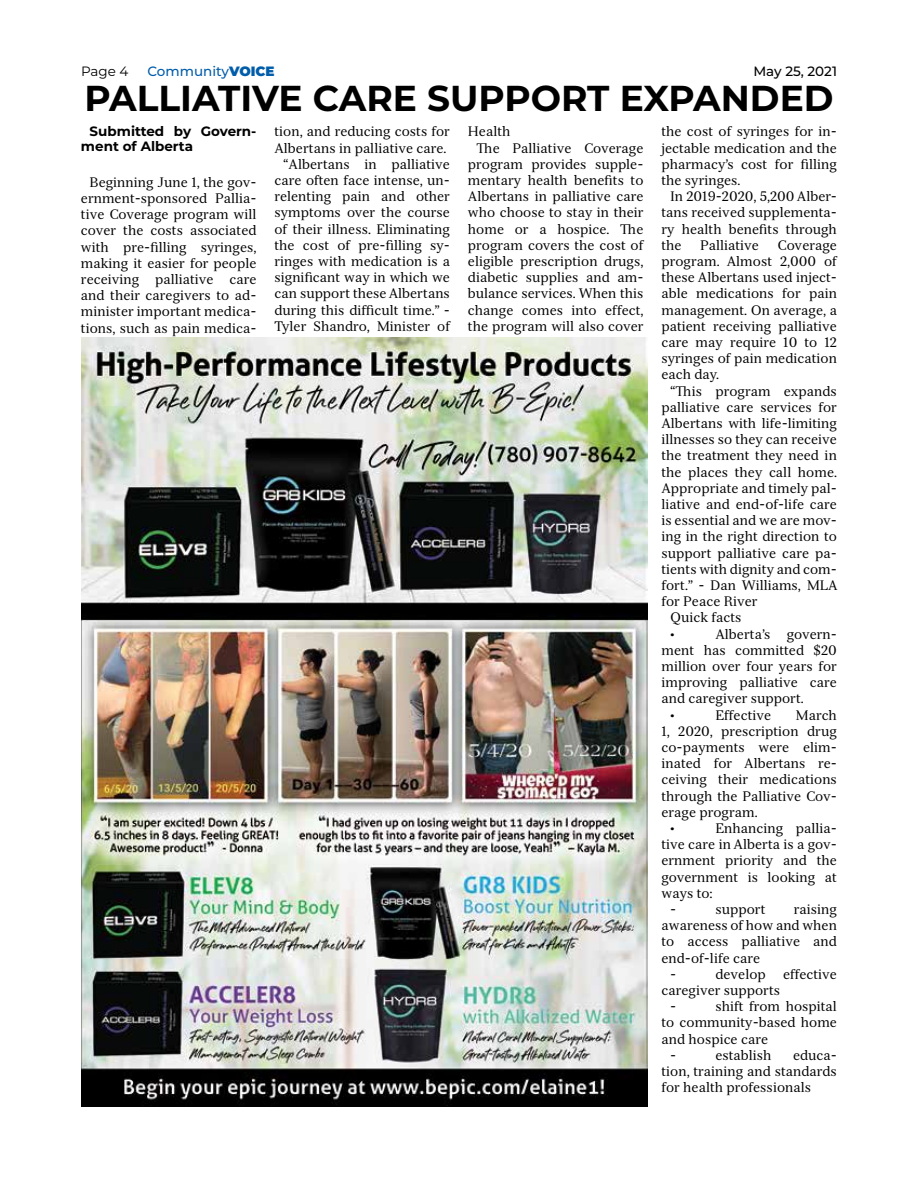
<style>
.page{position:relative;width:918px;height:1188px;background:#fff}
.page>*{position:absolute;margin:0;border:0;box-sizing:border-box;transform-origin:0 0}
.t1{font:700 36px "Montserrat";color:#000}
.t2{font:13.5px/16.2px "Serif 12 Beta";color:#000;text-align:justify}
.t3{font:700 13.5px/15px "Montserrat";color:#000}
.t4{font:500 13.5px "Montserrat";color:#005daa}
.t5{font:500 13.5px "Montserrat";color:#000}
.t6{font:13.5px "Montserrat";color:#000}
.s1{font-weight:900}
</style>
<div class="page">
<img style="left:81px;top:338px;width:567px;height:769px">
<p class="t6" style="left:81px;top:62px;width:49px">Page 4</p>
<p class="t4" style="left:147px;top:62px;width:129px">Community<span class="s1">VOICE</span></p>
<p class="t5" style="left:753px;top:62px;width:85px">May 25, 2021</p>
<h1 class="t1" style="left:84px;top:73px;width:751px">Palliative Car e Support Expanded</h1>
<p class="t3" style="left:81px;top:123px;width:177px;text-indent:9px">Submitted by Govern&shy;ment of Alberta</p>
<p class="t2" style="left:81px;top:174px;width:177px;text-indent:9px">Beginning June 1, the gov&shy;ernment-sponsored Pallia&shy;tive Coverage program will cover the costs associated with pre-filling syringes, making it easier for people receiving palliative care and their caregivers to ad&shy;minister important medica&shy;tions, such as pain medica-</p>
<p class="t2" style="left:274px;top:124px;width:177px;text-align:right">tion, and reducing costs for<br>Albertans in palliative care. “Albertans in palliative care often face intense, un&shy;relenting pain and other symptoms over the course of their illness. Eliminating the cost of pre-filling sy&shy;ringes with medication is a significant way in which we can support these Albertans during this difficult time.” -<br>Tyler Shandro, Minister of</p>
<p class="t2" style="left:468px;top:124px;width:44px">Health</p>
<p class="t2" style="left:661px;top:124px;width:177px">the cost of syringes for in&shy;jectable medication and the pharmacy’s cost for filling the syringes.</p>
<p class="t2" style="left:661px;top:188px;width:177px;text-indent:9px">In 2019-2020, 5,200 Alber&shy;tans received supplementa&shy;ry health benefits through the</p>
<p class="t2" style="left:477px;top:140px;width:168px">The Palliative Coverage</p>
<p class="t2" style="left:468px;top:156px;width:177px">program provides supple-</p>
<p class="t2" style="left:468px;top:172px;width:177px">mentary health benefits to</p>
<p class="t2" style="left:468px;top:188px;width:177px">Albertans in palliative care</p>
<p class="t2" style="left:468px;top:205px;width:177px">who choose to stay in their</p>
<p class="t2" style="left:468px;top:221px;width:177px">home or a hospice. The</p>
<p class="t2" style="left:468px;top:237px;width:177px">program covers the cost of</p>
<p class="t2" style="left:468px;top:253px;width:177px">eligible prescription drugs,</p>
<p class="t2" style="left:468px;top:269px;width:177px">diabetic supplies and am-</p>
<p class="t2" style="left:468px;top:286px;width:177px">bulance services. When this</p>
<p class="t2" style="left:468px;top:302px;width:177px">change comes into effect,</p>
<p class="t2" style="left:468px;top:318px;width:177px">the program will also cover</p>
<p class="t2" style="left:700px;top:237px;width:60px">Palliative</p>
<p class="t2" style="left:661px;top:237px;width:177px;text-indent:116px">Coverage program. Almost 2,000 of these Albertans used inject&shy;able medications for pain management. On average, a patient receiving palliative care may require 10 to 12 syringes of pain medication each day.</p>
<p class="t2" style="left:670px;top:383px;width:168px">“This program expands</p>
<p class="t2" style="left:661px;top:399px;width:177px">palliative care services for</p>
<p class="t2" style="left:661px;top:415px;width:177px">Albertans with life-limiting</p>
<p class="t2" style="left:661px;top:431px;width:177px">illnesses so they can receive</p>
<p class="t2" style="left:661px;top:448px;width:177px">the treatment they need in</p>
<p class="t2" style="left:661px;top:464px;width:177px">the places they call home.</p>
<p class="t2" style="left:661px;top:480px;width:177px">Appropriate and timely pal-</p>
<p class="t2" style="left:661px;top:496px;width:177px">liative and end-of-life care</p>
<p class="t2" style="left:661px;top:512px;width:177px">is essential and we are mov-</p>
<p class="t2" style="left:661px;top:529px;width:177px">ing in the right direction to</p>
<p class="t2" style="left:661px;top:545px;width:177px">support palliative care pa-</p>
<p class="t2" style="left:661px;top:561px;width:177px">tients with dignity and com-</p>
<p class="t2" style="left:661px;top:577px;width:178px">fort.” - Dan Williams, MLA</p>
<p class="t2" style="left:661px;top:593px;width:98px">for Peace River</p>
<p class="t2" style="left:670px;top:610px;width:73px">Quick facts</p>
<p class="t2" style="left:670px;top:626px;width:6px">•</p>
<p class="t2" style="left:715px;top:626px;width:123px">Alberta’s govern-</p>
<p class="t2" style="left:661px;top:642px;width:177px">ment has committed $20</p>
<p class="t2" style="left:661px;top:658px;width:177px">million over four years for</p>
<p class="t2" style="left:661px;top:674px;width:177px">improving palliative care</p>
<p class="t2" style="left:661px;top:691px;width:144px">and caregiver support.</p>
<p class="t2" style="left:670px;top:707px;width:6px">•</p>
<p class="t2" style="left:715px;top:707px;width:57px">Effective</p>
<p class="t2" style="left:796px;top:707px;width:43px">March</p>
<p class="t2" style="left:661px;top:723px;width:177px">1, 2020, prescription drug</p>
<p class="t2" style="left:661px;top:739px;width:177px">co-payments were elim-</p>
<p class="t2" style="left:661px;top:755px;width:177px">inated for Albertans re-</p>
<p class="t2" style="left:661px;top:772px;width:177px">ceiving their medications</p>
<p class="t2" style="left:661px;top:788px;width:177px">through the Palliative Cov-</p>
<p class="t2" style="left:661px;top:804px;width:98px">erage program.</p>
<p class="t2" style="left:670px;top:820px;width:6px">•</p>
<p class="t2" style="left:715px;top:820px;width:123px">Enhancing pallia-</p>
<p class="t2" style="left:661px;top:836px;width:177px">tive care in Alberta is a gov-</p>
<p class="t2" style="left:661px;top:853px;width:177px">ernment priority and the</p>
<p class="t2" style="left:661px;top:869px;width:177px">government is looking at</p>
<p class="t2" style="left:661px;top:885px;width:53px">ways to:</p>
<p class="t2" style="left:670px;top:901px;width:8px">-</p>
<p class="t2" style="left:715px;top:901px;width:52px">support</p>
<p class="t2" style="left:794px;top:901px;width:45px">raising</p>
<p class="t2" style="left:661px;top:917px;width:177px">awareness of how and when</p>
<p class="t2" style="left:661px;top:934px;width:177px">to access palliative and</p>
<p class="t2" style="left:661px;top:950px;width:100px">end-of-life care</p>
<p class="t2" style="left:670px;top:966px;width:8px">-</p>
<p class="t2" style="left:715px;top:966px;width:52px">develop</p>
<p class="t2" style="left:783px;top:966px;width:55px">effective</p>
<p class="t2" style="left:670px;top:982px;width:112px;text-indent:-9px">caregiver supports -</p>
<p class="t2" style="left:715px;top:998px;width:123px">shift from hospital</p>
<p class="t2" style="left:661px;top:1015px;width:177px">to community-based home</p>
<p class="t2" style="left:661px;top:1031px;width:108px">and hospice care</p>
<p class="t2" style="left:670px;top:1047px;width:8px">-</p>
<p class="t2" style="left:715px;top:1047px;width:58px">establish</p>
<p class="t2" style="left:661px;top:1047px;width:177px;text-indent:132px">educa&shy;tion, training and standards for health professionals</p>
</div>
